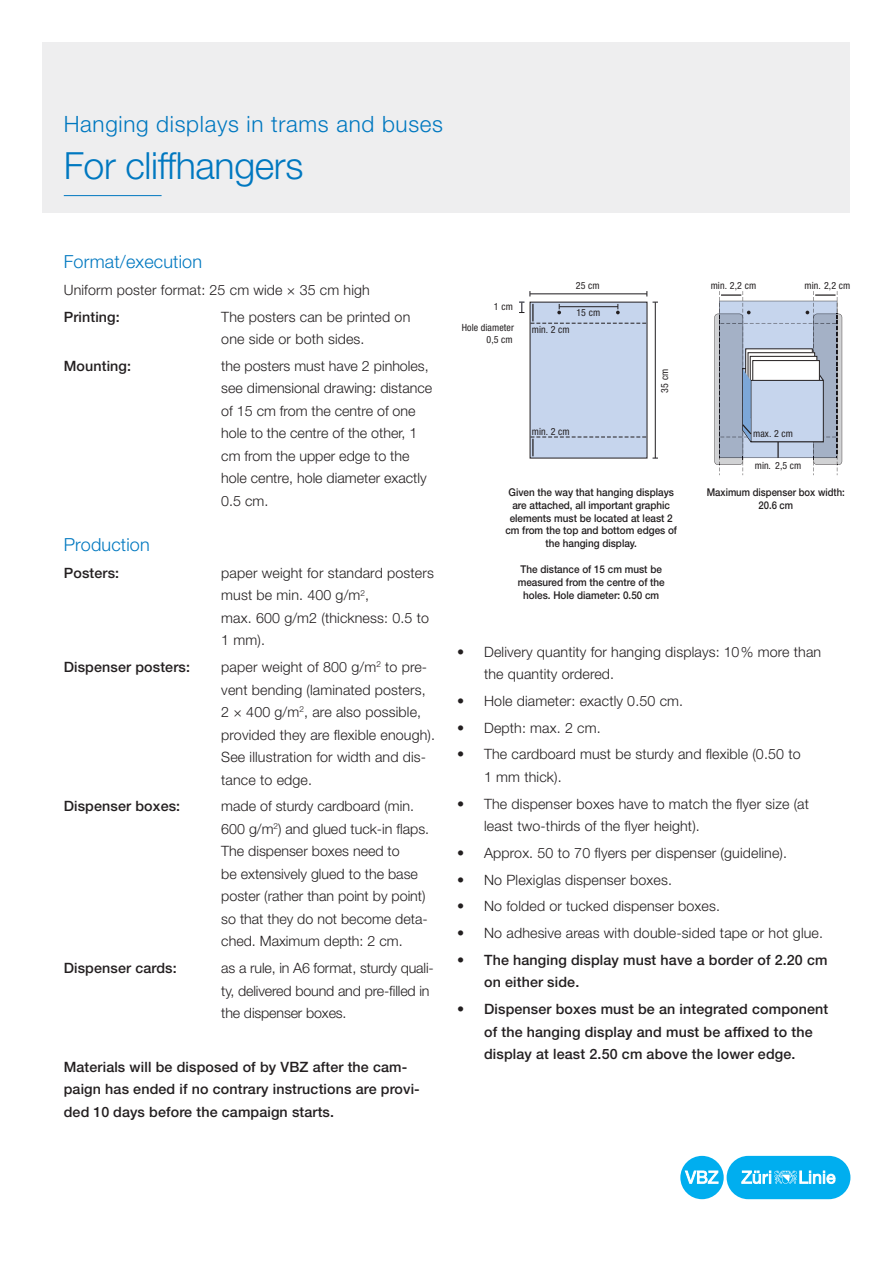
<style>
.page{position:relative;width:893px;height:1263px;background:#fff}
.page>*{position:absolute;margin:0;border:0;box-sizing:border-box;transform-origin:0 0}
.t1{font:300 37.5px "Helvetica Neue LT Std";letter-spacing:-.01em;color:#0078c0}
.t2{font:300 22.5px "Helvetica Neue LT Std";letter-spacing:.03em;color:#0078c0}
.t3{font:300 18px "Helvetica Neue LT Std";letter-spacing:.01em;color:#0078c0}
.t4{font:300 14.25px/22.5px "Helvetica Neue LT Std";letter-spacing:.01em;color:#231f20}
.t5{font:500 14.25px/22.5px "Helvetica Neue LT Std";letter-spacing:.01em;color:#231f20}
.t6{font:300 14.25px/22.5px "Helvetica Neue LT Std";letter-spacing:-.01em;color:#231f20}
.t7{font:500 10.65px/12.9px "Helvetica Neue LT Std";color:#231f20;text-align:center;scale:.93 1}
.t8{font:500 10.65px/12.9px "Helvetica Neue LT Std";color:#231f20;text-align:center;scale:.89 1}
.t9{font:condensed 9.9px/21px "Helvetica Neue LT Std";letter-spacing:.01em;color:#231f20;text-align:right}
</style>
<div class="page">
<div style="left:43px;top:43px;width:807px;height:170px;background:#eeeeef"></div>
<hr style="left:64px;top:195px;width:98px;height:1px;background:#0078c0">
<div style="left:727px;top:1156px;width:123px;height:43px;background:#00aeef;border-radius:22px"></div>
<div style="left:680px;top:1156px;width:44px;height:43px;background:#00aeef;border-radius:50%"></div>
<svg style="left:685px;top:1170px;width:33px;height:14px"></svg>
<svg style="left:741px;top:1170px;width:94px;height:14px"></svg>
<div style="left:530px;top:302px;width:117px;height:156px;background:#c6d5ed"></div>
<hr style="left:655px;top:302px;width:1px;height:156px;background:#231f20">
<hr style="left:530px;top:294px;width:117px;height:1px;background:#231f20">
<svg style="left:530px;top:437px;width:117px;height:19px"></svg>
<svg style="left:714px;top:291px;width:128px;height:184px"></svg>
<svg style="left:530px;top:304px;width:117px;height:20px"></svg>
<hr style="left:559px;top:306px;width:59px;height:1px;background:#231f20">
<svg style="left:519px;top:302px;width:5px;height:11px"></svg>
<h2 class="t2" style="left:64px;top:110px;width:381px">Hanging displays in trams and buses</h2>
<h1 class="t1" style="left:64px;top:142px;width:241px">For cliffhangers</h1>
<p class="t3" style="left:64px;top:251px;width:140px">Format/execution</p>
<p class="t4" style="left:64px;top:278px;width:308px">Uniform poster format: 25 cm wide × 35 cm high</p>
<p class="t5" style="left:64px;top:305px;width:58px">Printing:</p>
<p class="t4" style="left:221px;top:305px;width:191px">The posters can be printed on one side or both sides.</p>
<p class="t5" style="left:64px;top:354px;width:69px">Mounting:</p>
<p class="t4" style="left:221px;top:354px;width:212px">the posters must have 2 pinholes, see dimensional drawing: distance of 15 cm from the centre of one hole to the centre of the other, 1 cm from the upper edge to the hole centre, hole diameter exactly<br>0.5 cm.</p>
<p class="t3" style="left:64px;top:534px;width:87px">Production</p>
<p class="t5" style="left:64px;top:561px;width:57px">Posters:</p>
<p class="t4" style="left:221px;top:561px;width:214px">paper weight for standard posters must be min. 400 g/m<sup>2</sup>,<br>max. 600 g/m2 (thickness: 0.5 to<br>1 mm).</p>
<p class="t5" style="left:64px;top:655px;width:128px">Dispenser posters:</p>
<p class="t4" style="left:221px;top:655px;width:215px">paper weight of 800 g/m<sup>2</sup> to pre&shy;vent bending (laminated posters,<br>2 × 400 g/m<sup>2</sup>, are also possible, provided they are flexible enough).<br>See illustration for width and dis&shy;tance to edge.</p>
<p class="t5" style="left:64px;top:795px;width:118px">Dispenser boxes:</p>
<p class="t4" style="left:221px;top:795px;width:209px">made of sturdy cardboard (min.<br>600 g/m<sup>2</sup>) and glued tuck-in flaps.<br>The dispenser boxes need to<br>be extensively glued to the base poster (rather than point by point) so that they do not become deta&shy;ched. Maximum depth: 2 cm.</p>
<p class="t5" style="left:64px;top:956px;width:115px">Dispenser cards:</p>
<p class="t6" style="left:221px;top:956px;width:214px">as a rule, in A6 format, sturdy quali&shy;ty, delivered bound and pre-filled in the dispenser boxes.</p>
<p class="t5" style="left:64px;top:1055px;width:358px">Materials will be disposed of by VBZ after the cam&shy;paign has ended if no contrary instructions are provi&shy;ded 10 days before the campaign starts.</p>
<p class="t9" style="left:462px;top:296px;width:54px">1cm<br>Hole diameter</p>
<p class="t9" style="left:486px;top:329px;width:28px">0,5 cm</p>
<p class="t9" style="left:576px;top:275px;width:25px">25 cm</p>
<p class="t9" style="left:532px;top:319px;width:39px">min. 2 cm</p>
<p class="t9" style="left:576px;top:302px;width:25px">15 cm</p>
<p class="t9" style="left:654px;top:393px;width:25px;rotate:-90deg">35 cm</p>
<p class="t9" style="left:711px;top:275px;width:47px">min. 2,2 cm</p>
<p class="t9" style="left:804px;top:275px;width:47px">min. 2,2 cm</p>
<p class="t9" style="left:532px;top:420px;width:39px">min. 2 cm</p>
<p class="t9" style="left:753px;top:423px;width:41px">max. 2 cm</p>
<p class="t9" style="left:755px;top:454px;width:48px">min. 2,5 cm</p>
<p class="t7" style="left:505px;top:485px;width:186px">Given the way that hanging displays are attached, all important graphic elements must be located at least 2 cm from the top and bottom edges of the hanging display.</p>
<p class="t7" style="left:518px;top:563px;width:160px">The distance of 15 cm must be measured from the centre of the holes. Hole diameter: 0.50 cm</p>
<p class="t8" style="left:707px;top:485px;width:157px">Maximum dispenser box width:<br>20.6 cm</p>
<p class="t4" style="left:484px;top:640px;width:339px;text-indent:-27px">• Delivery quantity for hanging displays: 10% more than the quantity ordered.</p>
<p class="t4" style="left:457px;top:689px;width:228px">• Hole diameter: exactly 0.50 cm.</p>
<p class="t4" style="left:457px;top:716px;width:145px">• Depth: max. 2 cm.</p>
<p class="t4" style="left:484px;top:743px;width:318px;text-indent:-27px">• The cardboard must be sturdy and flexible (0.50 to<br>1 mm thick).</p>
<p class="t4" style="left:484px;top:792px;width:326px;text-indent:-27px">• The dispenser boxes have to match the flyer size (at least two-thirds of the flyer height).</p>
<p class="t4" style="left:457px;top:841px;width:332px">• Approx. 50 to 70 flyers per dispenser (guideline).</p>
<p class="t4" style="left:457px;top:868px;width:216px">• No Plexiglas dispenser boxes.</p>
<p class="t4" style="left:457px;top:895px;width:264px">• No folded or tucked dispenser boxes.</p>
<p class="t4" style="left:457px;top:921px;width:367px">• No adhesive areas with double-sided tape or hot glue.</p>
<p class="t5" style="left:484px;top:948px;width:345px;text-indent:-27px">• The hanging display must have a border of 2.20 cm on either side.</p>
<p class="t5" style="left:484px;top:997px;width:346px;text-indent:-27px">• Dispenser boxes must be an integrated component of the hanging display and must be affixed to the display at least 2.50 cm above the lower edge.</p>
</div>
